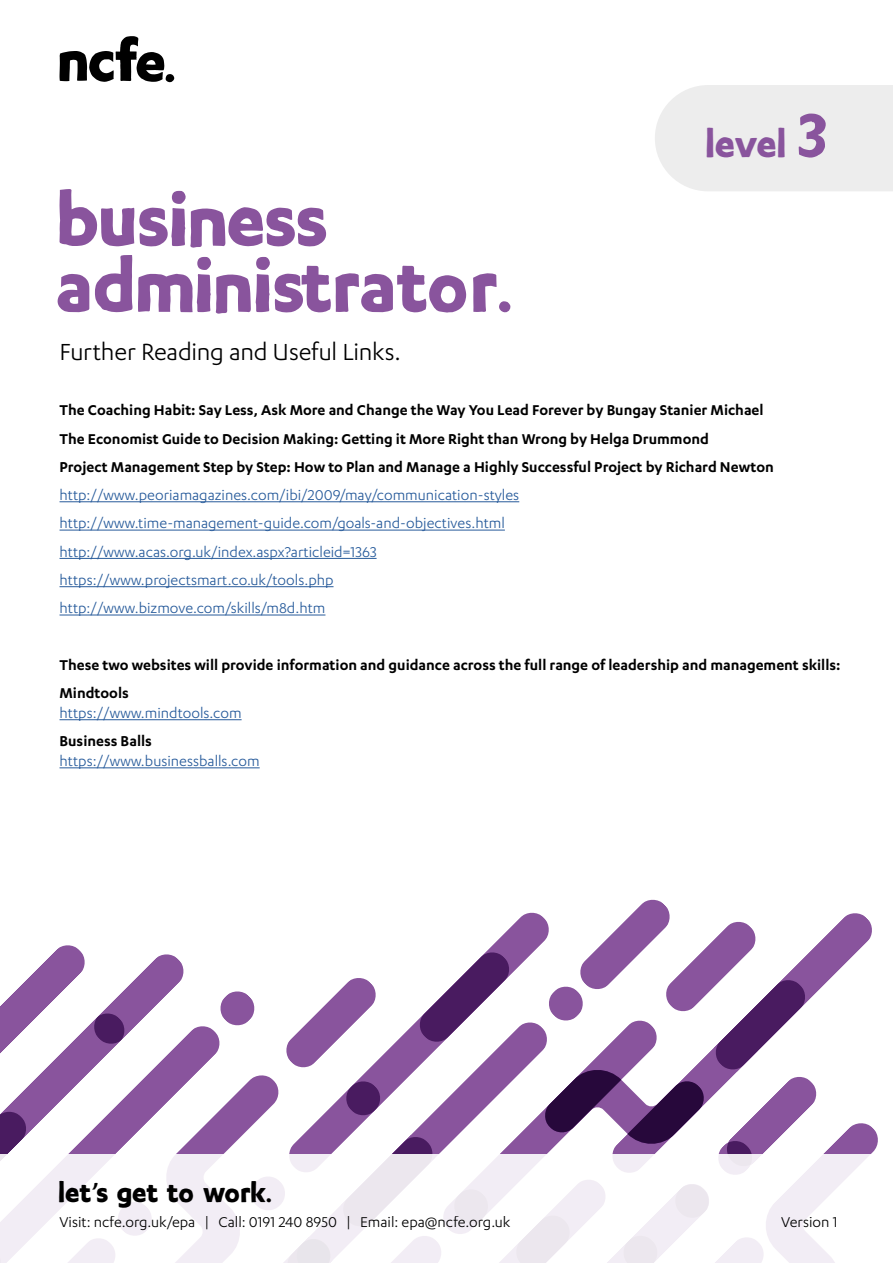
<style>
.page{position:relative;width:893px;height:1263px;background:#fff}
.page>*{position:absolute;margin:0;border:0;box-sizing:border-box;transform-origin:0 0}
.t1{font:72px/66px "NCF Efont";color:#89549d}
.t2{font:37.5px "NCF Efont";color:#89549d}
.t3{font:27px "Karbon";letter-spacing:-.01em;color:#000}
.t4{font:27px "NCF Efont";letter-spacing:.015em;color:#000}
.t5{font:600 16.5px/28.3px "Karbon";color:#000}
.t6{font:16.5px/28.3px "Karbon";color:#275b9b}
.t7{font:16.5px "Karbon";color:#000}
.s1{font-size:67.5px}
</style>
<div class="page">
<svg style="left:0;top:899px;width:878px;height:255px"></svg>
<hr style="left:60px;top:501px;width:459px;height:1px;background:#275b9b">
<hr style="left:60px;top:530px;width:445px;height:1px;background:#275b9b">
<hr style="left:60px;top:558px;width:317px;height:1px;background:#275b9b">
<hr style="left:60px;top:586px;width:274px;height:1px;background:#275b9b">
<hr style="left:60px;top:615px;width:265px;height:1px;background:#275b9b">
<hr style="left:60px;top:719px;width:182px;height:1px;background:#275b9b">
<hr style="left:60px;top:767px;width:200px;height:1px;background:#275b9b">
<div style="left:655px;top:85px;width:238px;height:106px;background:#ededed"></div>
<svg style="left:0;top:1154px;width:870px;height:109px"></svg>
<svg style="left:60px;top:36px;width:114px;height:46px"></svg>
<h1 class="t1" style="left:60px;top:192px;width:461px">business administrator.</h1>
<h3 class="t3" style="left:60px;top:337px;width:343px">Further Reading and Useful Links.</h3>
<h2 class="t2" style="left:707px;top:128px;width:124px">level <span class="s1">3</span></h2>
<p class="t5" style="left:60px;top:395px;width:716px">The Coaching Habit: Say Less, Ask More and Change the Way You Lead Forever by Bungay Stanier Michael<br>The Economist Guide to Decision Making: Getting it More Right than Wrong by Helga Drummond<br>Project Management Step by Step: How to Plan and Manage a Highly Successful Project by Richard Newton</p>
<p class="t6" style="left:60px;top:480px;width:461px">http://www.peoriamagazines.com/ibi/2009/may/communication-styles http://www.time-management-guide.com/goals-and-objectives.html http://www.acas.org.uk/index.aspx?articleid=1363 https://www.projectsmart.co.uk/tools.php http://www.bizmove.com/skills/m8d.htm</p>
<p class="t5" style="left:60px;top:650px;width:782px">These two websites will provide information and guidance across the full range of leadership and management skills:<br>Mindtools</p>
<p class="t6" style="left:60px;top:698px;width:184px">https://www.mindtools.com</p>
<p class="t5" style="left:60px;top:726px;width:94px">Business Balls</p>
<p class="t6" style="left:60px;top:746px;width:202px">https://www.businessballs.com</p>
<h3 class="t4" style="left:60px;top:1181px;width:216px">let’s get to work.</h3>
<p class="t7" style="left:60px;top:1213px;width:452px">Visit: ncfe.org.uk/epa | Call: 0191 240 8950 | Email: epa@ncfe.org.uk</p>
<p class="t7" style="left:781px;top:1213px;width:58px">Version 1</p>
</div>
